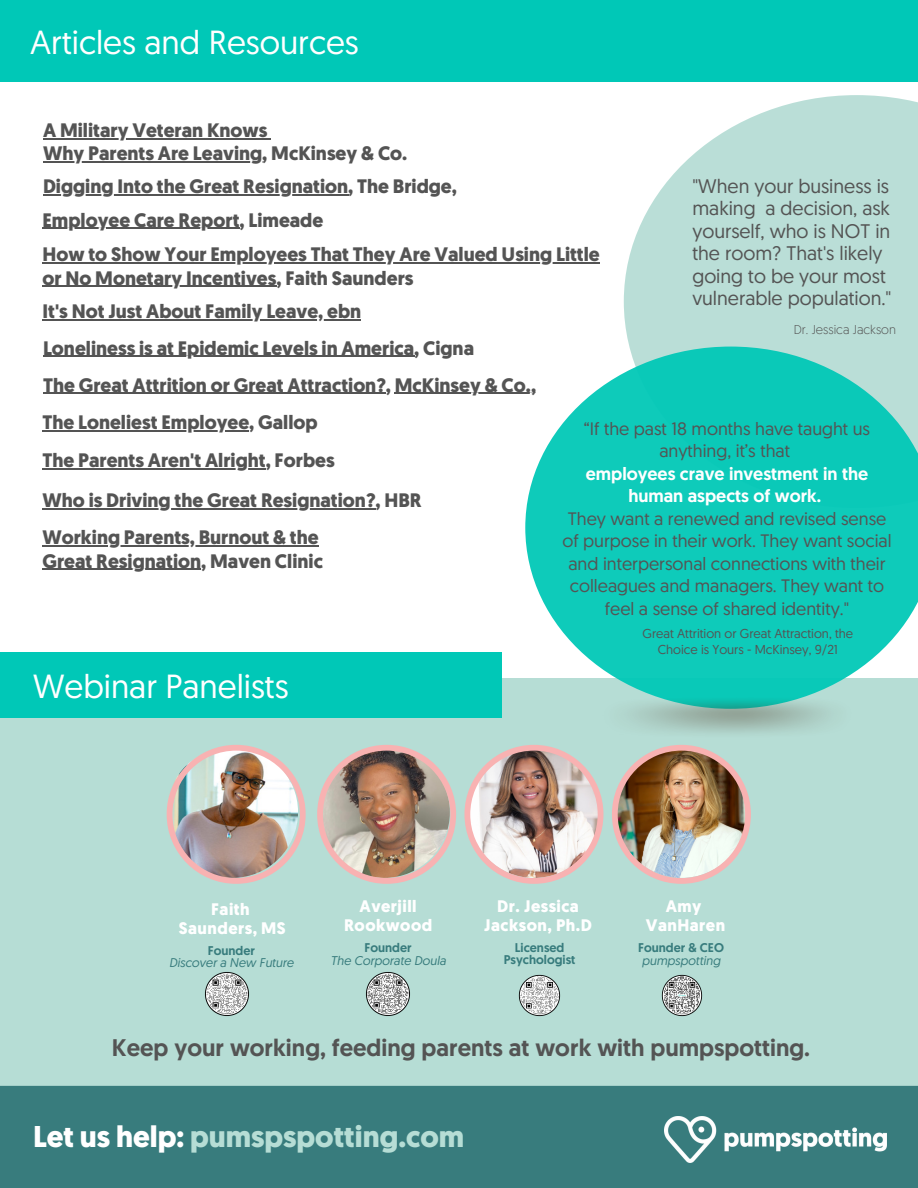
<style>
.page{position:relative;width:918px;height:1188px;background:#fff}
.page>*{position:absolute;margin:0;border:0;box-sizing:border-box;transform-origin:0 0}
.t1{font:33.45px "Geomanist";color:#fff}
.t2{font:700 30px "Geomanist";color:#b6ddd5}
.t3{font:500 24px "Geomanist";color:#545454}
.t4{font:19.65px/22.5px "Geomanist";color:#545454}
.t5{font:700 19.5px/23.7px "Geomanist";color:#545454}
.t6{font:18px/22.5px "Geomanist";color:#545454;text-align:center}
.t7{font:500 18px/22.5px "Geomanist";color:#fff;text-align:center}
.t8{font:700 16.65px/18.5px "Geomanist";letter-spacing:.03em;color:#fff;text-align:center}
.t9{font:12.9px/16.2px "Geomanist";color:#545454;text-align:center}
.t10{font:300 12.9px "Geomanist";color:#545454}
.t11{font:italic 12.6px "Geomanist";color:#387c7d}
.t12{font:500 12.6px/12.6px "Geomanist";color:#387c7d;text-align:center}
.s1{color:#fff}
</style>
<div class="page">
<div style="left:0;top:1086px;width:918px;height:102px;background:#387c7d"></div>
<div style="left:0;top:678px;width:918px;height:408px;background:#b6ddd5"></div>
<img style="left:665px;top:1117px;width:221px;height:46px">
<svg style="left:624px;top:95px;width:294px;height:252px;fill:#baded7"></svg>
<svg style="left:525px;top:347px;width:393px;height:362px;fill:#0ecbba"></svg>
<img style="left:598px;top:697px;width:259px;height:42px">
<div style="left:0;top:0;width:918px;height:82px;background:#00c8b7"></div>
<div style="left:0;top:652px;width:502px;height:66px;background:#00c8b7"></div>
<img style="left:612px;top:745px;width:139px;height:139px">
<img style="left:464px;top:745px;width:139px;height:139px">
<img style="left:317px;top:745px;width:139px;height:139px">
<img style="left:167px;top:745px;width:139px;height:139px">
<img style="left:205px;top:972px;width:45px;height:45px">
<hr style="left:43px;top:393px;width:343px;height:1px;background:#545454">
<hr style="left:395px;top:393px;width:141px;height:1px;background:#545454">
<hr style="left:43px;top:194px;width:305px;height:1px;background:#545454">
<hr style="left:42px;top:430px;width:207px;height:1px;background:#545454">
<hr style="left:42px;top:508px;width:334px;height:1px;background:#545454">
<hr style="left:43px;top:356px;width:371px;height:1px;background:#545454">
<hr style="left:42px;top:468px;width:224px;height:1px;background:#545454">
<hr style="left:42px;top:228px;width:198px;height:1px;background:#545454">
<hr style="left:42px;top:319px;width:319px;height:1px;background:#545454">
<hr style="left:43px;top:138px;width:225px;height:1px;background:#545454">
<hr style="left:43px;top:162px;width:219px;height:1px;background:#545454">
<img style="left:366px;top:972px;width:45px;height:45px">
<img style="left:518px;top:974px;width:43px;height:43px">
<img style="left:661px;top:975px;width:42px;height:42px">
<hr style="left:42px;top:545px;width:277px;height:1px;background:#545454">
<hr style="left:42px;top:569px;width:159px;height:1px;background:#545454">
<hr style="left:42px;top:262px;width:558px;height:1px;background:#545454">
<hr style="left:42px;top:286px;width:234px;height:1px;background:#545454">
<p class="t1" style="left:30px;top:29px;width:330px">Articles and Resources</p>
<p class="t5" style="left:43px;top:120px;width:226px">A Military Veteran Knows</p>
<p class="t5" style="left:43px;top:144px;width:366px">Why Parents Are Leaving, McKinsey &amp; Co.</p>
<p class="t5" style="left:43px;top:176px;width:415px">Digging Into the Great Resignation, The Bridge,</p>
<p class="t5" style="left:42px;top:210px;width:282px">Employee Care Report, Limeade</p>
<p class="t5" style="left:42px;top:244px;width:559px">How to Show Your Employees That They Are Valued Using Little or No Monetary Incentives, Faith Saunders</p>
<p class="t5" style="left:42px;top:301px;width:320px">It's Not Just About Family Leave, ebn</p>
<p class="t5" style="left:43px;top:338px;width:433px">Loneliness is at Epidemic Levels in America, Cigna</p>
<p class="t5" style="left:43px;top:375px;width:495px">The Great Attrition or Great Attraction?, McKinsey &amp; Co.,</p>
<p class="t4" style="left:692px;top:177px;width:201px">"When your business is making a decision, ask yourself, who is NOT in the room? That's likely going to be your most vulnerable population."</p>
<p class="t10" style="left:794px;top:325px;width:104px">Dr. Jessica Jackson</p>
<p class="t5" style="left:42px;top:412px;width:277px">The Loneliest Employee, Gallop</p>
<p class="t5" style="left:42px;top:450px;width:294px">The Parents Aren't Alright, Forbes</p>
<p class="t5" style="left:42px;top:490px;width:381px">Who is Driving the Great Resignation?, HBR</p>
<p class="t5" style="left:42px;top:527px;width:278px">Working Parents, Burnout &amp; the</p>
<p class="t5" style="left:42px;top:551px;width:282px">Great Resignation, Maven Clinic</p>
<p class="t1" style="left:33px;top:672px;width:257px">Webinar Panelists</p>
<p class="t6" style="left:584px;top:419px;width:288px">“If the past 18 months have taught us anything, it’s that</p>
<p class="t7" style="left:586px;top:464px;width:284px">employees crave investment in the human aspects of work.</p>
<p class="t6" style="left:562px;top:509px;width:331px">They want a renewed and revised sense of purpose in their work. They want social and interpersonal connections with their colleagues and managers. They want to feel a sense of shared identity."</p>
<p class="t9" style="left:643px;top:627px;width:212px">Great Attrition or Great Attraction, the<br>Choice is Yours - McKinsey, 9/21</p>
<p class="t8" style="left:211px;top:902px;width:40px">Faith</p>
<p class="t8" style="left:179px;top:920px;width:108px">Saunders, MS</p>
<p class="t12" style="left:208px;top:945px;width:49px">Founder</p>
<p class="t11" style="left:169px;top:958px;width:126px">Discover a New Future</p>
<p class="t8" style="left:344px;top:899px;width:90px">Averjill<br>Rookwood</p>
<p class="t8" style="left:484px;top:899px;width:109px">Dr. Jessica<br>Jackson, Ph.D</p>
<p class="t8" style="left:666px;top:899px;width:37px">Amy</p>
<p class="t8" style="left:646px;top:917px;width:81px">VanHaren</p>
<p class="t12" style="left:638px;top:942px;width:87px">Founder &amp; CEO</p>
<p class="t11" style="left:642px;top:955px;width:80px">pumpspotting</p>
<p class="t12" style="left:504px;top:942px;width:73px">Licensed<br>Psychologist</p>
<p class="t12" style="left:365px;top:942px;width:49px">Founder</p>
<p class="t11" style="left:330px;top:955px;width:117px">The Corporate Doula</p>
<p class="t3" style="left:112px;top:1038px;width:700px">Keep your working, feeding parents at work with pumpspotting.</p>
<p class="t2" style="left:33px;top:1125px;width:433px"><span class="s1">Let us help:</span> pumspspotting.com</p>
</div>
